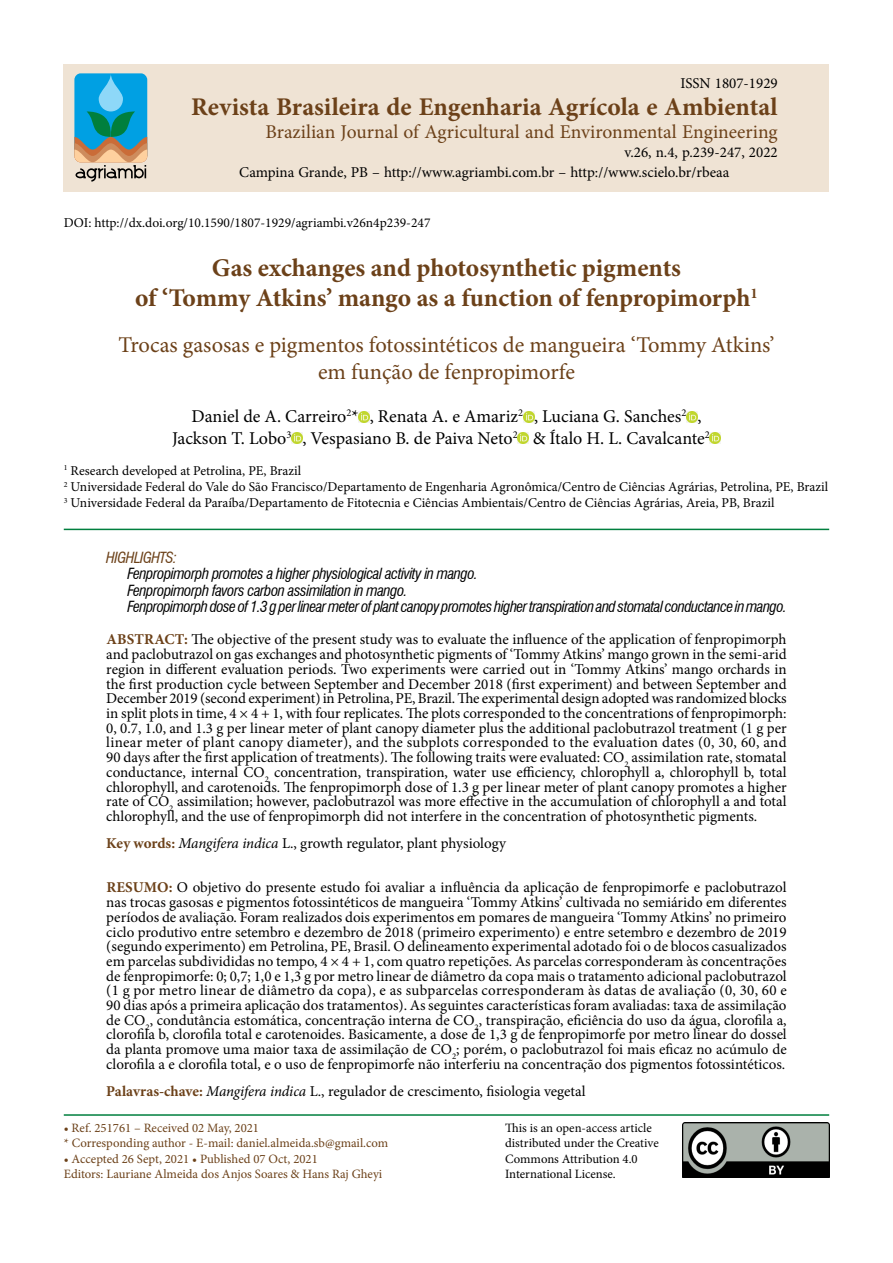
<style>
.page{position:relative;width:893px;height:1263px;background:#fff}
.page>*{position:absolute;margin:0;border:0;box-sizing:border-box;transform-origin:0 0}
.t1{font:700 25.5px/30.6px "Minion Pro";letter-spacing:-.005em;color:#6c4119;text-align:center}
.t2{font:22.5px/27px "Minion Pro";color:#6c4119;text-align:center}
.t3{font:19.5px "Minion Pro";color:#6c4119}
.t4{font:18px/21.6px "Minion Pro";color:#000}
.t5{font:15px/14.7px "Minion Pro";color:#000;text-align:justify}
.t6{font:italic condensed 15px/16.5px "Swiss 721 BT";letter-spacing:-.035em;color:#000}
.t7{font:italic condensed 15px "Swiss 721 BT";letter-spacing:-.03em;color:#6c4119}
.t8{font:13.5px/16.2px "Minion Pro";color:#000}
.t9{font:12.75px/15.3px "Minion Pro";color:#6c4119}
.t10{font:12.75px/15.3px "Minion Pro";color:#000}
.s1{font-weight:700;color:#6c4119}
.s2{font-style:italic}
</style>
<div class="page">
<div style="left:64px;top:64px;width:765px;height:127px;background:#efe3d4"></div>
<img style="left:682px;top:1123px;width:147px;height:55px">
<svg style="left:74px;top:73px;width:73px;height:109px;background:#53a2b4"></svg>
<hr style="left:64px;top:1114px;width:765px;height:2px;background:#007f3e">
<svg style="left:359px;top:411px;width:11px;height:11px"></svg>
<svg style="left:523px;top:411px;width:11px;height:11px"></svg>
<svg style="left:686px;top:411px;width:11px;height:11px"></svg>
<svg style="left:292px;top:433px;width:10px;height:11px"></svg>
<svg style="left:518px;top:433px;width:11px;height:11px"></svg>
<svg style="left:710px;top:433px;width:11px;height:11px"></svg>
<hr style="left:64px;top:529px;width:765px;height:1px;background:#007f3e">
<p class="t5" style="left:680px;top:76px;width:99px">ISSN 1807-1929</p>
<h1 class="t1" style="left:191px;top:91px;width:588px">Revista Brasileira de Engenharia Agrícola e Ambiental</h1>
<h3 class="t3" style="left:265px;top:119px;width:514px">Brazilian Journal of Agricultural and Environmental Engineering</h3>
<p class="t5" style="left:624px;top:145px;width:155px">v.26, n.4, p.239-247, 2022</p>
<p class="t5" style="left:239px;top:165px;width:492px">Campina Grande, PB – http://www.agriambi.com.br – http://www.scielo.br/rbeaa</p>
<p class="t8" style="left:64px;top:215px;width:368px">DOI: http://dx.doi.org/10.1590/1807-1929/agriambi.v26n4p239-247</p>
<h1 class="t1" style="left:135px;top:252px;width:624px">Gas exchanges and photosynthetic pigments<br>of ‘Tommy Atkins’ mango as a function of fenpropimorph<sup>1</sup></h1>
<h2 class="t2" style="left:118px;top:332px;width:658px">Trocas gasosas e pigmentos fotossintéticos de mangueira ‘Tommy Atkins’ em função de fenpropimorfe</h2>
<p class="t4" style="left:172px;top:406px;width:539px;text-indent:19px">Daniel de A. Carreiro<sup>2</sup>* , Renata A. e Amariz<sup>2</sup> , Luciana G. Sanches<sup>2</sup> ,<br>Jackson T. Lobo<sup>3</sup> , Vespasiano B. de Paiva Neto<sup>2</sup> &amp; Ítalo H. L. Cavalcante<sup>2</sup></p>
<p class="t8" style="left:64px;top:463px;width:766px"><sup>1</sup> Research developed at Petrolina, PE, Brazil<br><sup>2</sup> Universidade Federal do Vale do São Francisco/Departamento de Engenharia Agronômica/Centro de Ciências Agrárias, Petrolina, PE, Brazil<br><sup>3</sup> Universidade Federal da Paraíba/Departamento de Fitotecnia e Ciências Ambientais/Centro de Ciências Agrárias, Areia, PB, Brazil</p>
<p class="t7" style="left:106px;top:548px;width:72px">HIGHLIGHTS:</p>
<p class="t6" style="left:128px;top:566px;width:661px">Fenpropimorph promotes a higher physiological activity in mango.<br>Fenpropimorph favors carbon assimilation in mango.<br>Fenpropimorph dose of 1.3 g per linear meter of plant canopy promotes higher transpiration and stomatal conductance in mango.</p>
<p class="t5" style="left:106px;top:632px;width:682px"><span class="s1">ABSTRACT:</span> The objective of the present study was to evaluate the influence of the application of fenpropimorph and paclobutrazol on gas exchanges and photosynthetic pigments of ‘Tommy Atkins’ mango grown in the semi-arid region in different evaluation periods. Two experiments were carried out in ‘Tommy Atkins’ mango orchards in the first production cycle between September and December 2018 (first experiment) and between September and December 2019 (second experiment) in Petrolina, PE, Brazil. The experimental design adopted was randomized blocks in split plots in time, 4 × 4 + 1, with four replicates. The plots corresponded to the concentrations of fenpropimorph:<br>0, 0.7, 1.0, and 1.3 g per linear meter of plant canopy diameter plus the additional paclobutrazol treatment (1 g per linear meter of plant canopy diameter), and the subplots corresponded to the evaluation dates (0, 30, 60, and 90 days after the first application of treatments). The following traits were evaluated: CO<sub>2</sub> assimilation rate, stomatal conductance, internal CO<sub>2</sub> concentration, transpiration, water use efficiency, chlorophyll a, chlorophyll b, total chlorophyll, and carotenoids. The fenpropimorph dose of 1.3 g per linear meter of plant canopy promotes a higher rate of CO<sub>2</sub> assimilation; however, paclobutrazol was more effective in the accumulation of chlorophyll a and total chlorophyll, and the use of fenpropimorph did not interfere in the concentration of photosynthetic pigments.</p>
<p class="t5" style="left:106px;top:836px;width:401px"><span class="s1">Key words:</span> <span class="s2">Mangifera indica</span> L., growth regulator, plant physiology</p>
<p class="t5" style="left:106px;top:880px;width:682px"><span class="s1">RESUMO:</span> O objetivo do presente estudo foi avaliar a influência da aplicação de fenpropimorfe e paclobutrazol nas trocas gasosas e pigmentos fotossintéticos de mangueira ‘Tommy Atkins’ cultivada no semiárido em diferentes períodos de avaliação. Foram realizados dois experimentos em pomares de mangueira ‘Tommy Atkins’ no primeiro ciclo produtivo entre setembro e dezembro de 2018 (primeiro experimento) e entre setembro e dezembro de 2019 (segundo experimento) em Petrolina, PE, Brasil. O delineamento experimental adotado foi o de blocos casualizados em parcelas subdivididas no tempo, 4 × 4 + 1, com quatro repetições. As parcelas corresponderam às concentrações de fenpropimorfe: 0; 0,7; 1,0 e 1,3 g por metro linear de diâmetro da copa mais o tratamento adicional paclobutrazol (1 g por metro linear de diâmetro da copa), e as subparcelas corresponderam às datas de avaliação (0, 30, 60 e 90 dias após a primeira aplicação dos tratamentos). As seguintes características foram avaliadas: taxa de assimilação de CO<sub>2</sub>, condutância estomática, concentração interna de CO<sub>2</sub>, transpiração, eficiência do uso da água, clorofila a, clorofila b, clorofila total e carotenoides. Basicamente, a dose de 1,3 g de fenpropimorfe por metro linear do dossel da planta promove uma maior taxa de assimilação de CO<sub>2</sub>; porém, o paclobutrazol foi mais eficaz no acúmulo de clorofila a e clorofila total, e o uso de fenpropimorfe não interferiu na concentração dos pigmentos fotossintéticos.</p>
<p class="t5" style="left:106px;top:1084px;width:481px"><span class="s1">Palavras-chave:</span> <span class="s2">Mangifera indica</span> L., regulador de crescimento, fisiologia vegetal</p>
<p class="t9" style="left:64px;top:1120px;width:326px">• Ref. 251761 – Received 02 May, 2021<br>* Corresponding author - E-mail: daniel.almeida.sb@gmail.com</p>
<p class="t9" style="left:64px;top:1151px;width:320px">• Accepted 26 Sept, 2021 • Published 07 Oct, 2021<br>Editors: Lauriane Almeida dos Anjos Soares &amp; Hans Raj Gheyi</p>
<p class="t10" style="left:505px;top:1120px;width:155px">This is an open-access article distributed under the Creative<br>Commons Attribution 4.0<br>International License.</p>
</div>
